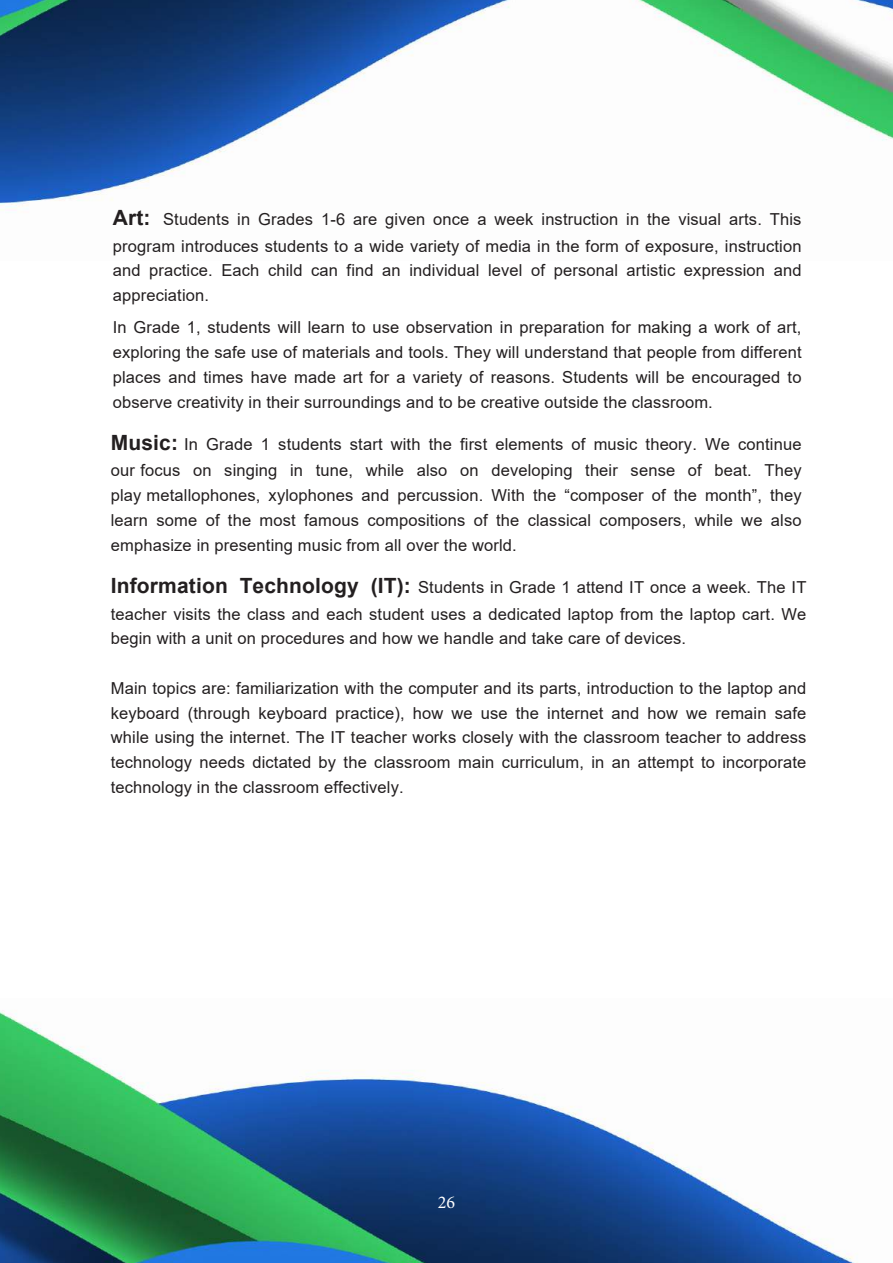
<style>
.page{position:relative;width:893px;height:1263px;background:#fff}
.page>*{position:absolute;margin:0;border:0;box-sizing:border-box;transform-origin:0 0}
.t1{font:18px "Minion Pro";color:#fff}
.t2{font:16.5px/24.8px "Arial";letter-spacing:.01em;color:#231f20}
.t3{font:16.5px/24.8px "Arial";letter-spacing:.01em;color:#231f20}
.s1{font-weight:700;font-size:21px}
</style>
<div class="page">
<img style="left:0;top:1010px;width:858px;height:253px">
<img style="left:0;top:0;width:893px;height:211px">
<p class="t2" style="left:113px;top:206px;width:690px;line-height:26.7px"><span class="s1">Art:</span> Students in Grades 1-6 are given once a week instruction in the visual arts. This program introduces students to a wide variety of media in the form of exposure, instruction</p>
<p class="t2" style="left:113px;top:258px;width:690px">and practice. Each child can find an individual level of personal artistic expression and appreciation.</p>
<p class="t2" style="left:113px;top:315px;width:690px;text-align:justify">In Grade 1, students will learn to use observation in preparation for making a work of art, exploring the safe use of materials and tools. They will understand that people from different places and times have made art for a variety of reasons. Students will be encouraged to observe creativity in their surroundings and to be creative outside the classroom.</p>
<p class="t3" style="left:111px;top:431px;width:692px;line-height:26.7px"><span class="s1">Music:</span> In Grade 1 students start with the first elements of music theory. We continue our focus on singing in tune, while also on developing their sense of beat. They</p>
<p class="t3" style="left:111px;top:483px;width:692px;text-align:justify">play metallophones, xylophones and percussion. With the “composer of the month”, they learn some of the most famous compositions of the classical composers, while we also emphasize in presenting music from all over the world.</p>
<p class="t2" style="left:111px;top:574px;width:697px;line-height:26.7px"><span class="s1">Information Technology (IT):</span> Students in Grade 1 attend IT once a week. The IT teacher visits the class and each student uses a dedicated laptop from the laptop cart. We</p>
<p class="t2" style="left:111px;top:626px;width:577px">begin with a unit on procedures and how we handle and take care of devices.</p>
<p class="t2" style="left:111px;top:675px;width:697px;text-align:justify">Main topics are: familiarization with the computer and its parts, introduction to the laptop and keyboard (through keyboard practice), how we use the internet and how we remain safe while using the internet. The IT teacher works closely with the classroom teacher to address technology needs dictated by the classroom main curriculum, in an attempt to incorporate technology in the classroom effectively.</p>
<p class="t1" style="left:438px;top:1190px;width:19px">26</p>
</div>
